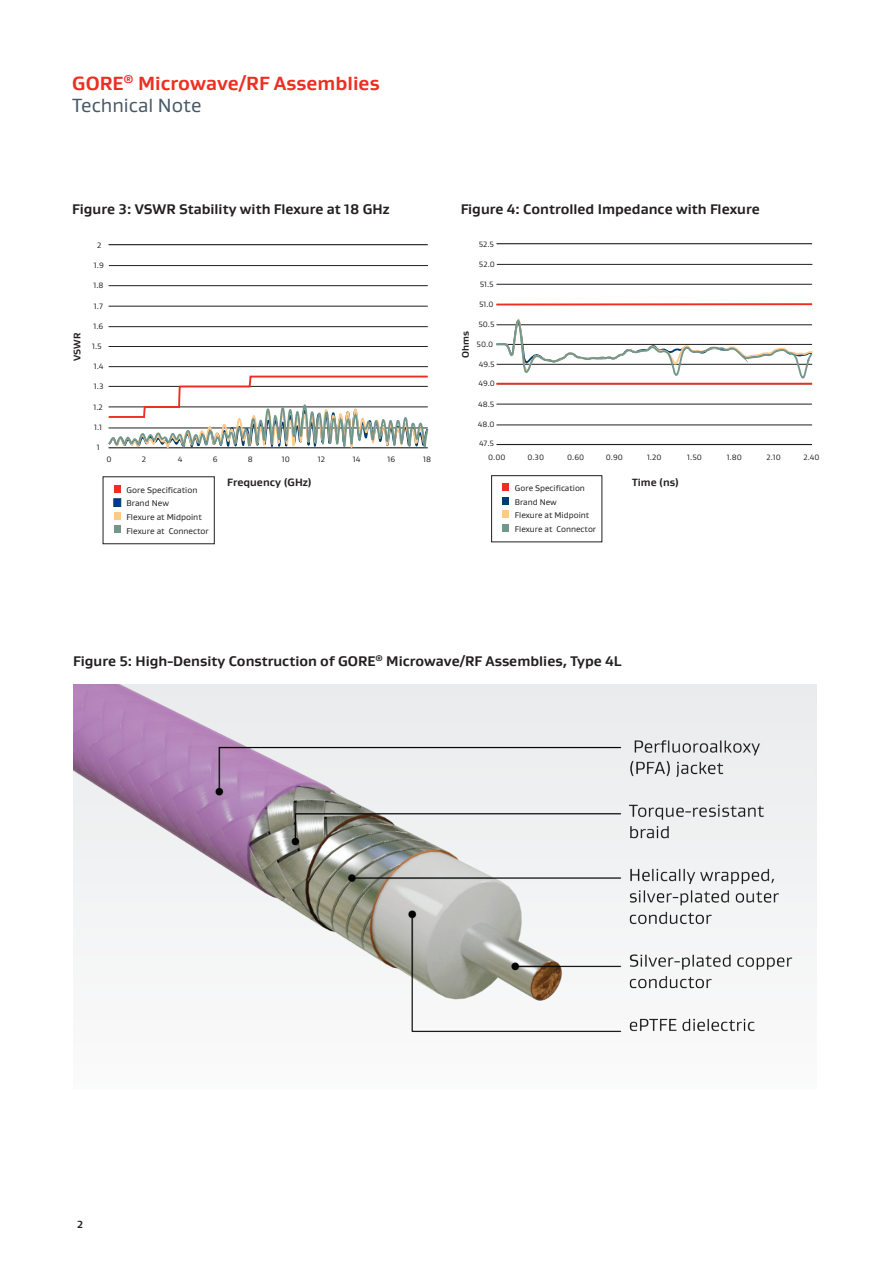
<style>
.page{position:relative;width:893px;height:1263px;background:#fff}
.page>*{position:absolute;margin:0;border:0;box-sizing:border-box;transform-origin:0 0}
.Product_Name_11_13{font:700 19.5px/22.5px "Gore Gustan";color:#ee2e22}
.Body_Subtitle_9_5_13{font:700 14.25px "Gore Gustan";color:#231f20}
.t1{font:700 10.8px "Gore Gustan";color:#231f20}
.t2{font:700 10.65px "Gore Gustan";color:#231f20}
.Legal_Text_7_8_5{font:700 10.5px "Gore Gustan";color:#231f20}
.t3{font:700 9.75px "Gore Gustan";color:#231f20}
.t4{font:700 9.6px "Gore Gustan";color:#231f20}
.t5{font:8.55px/13.8px "Gore Gustan";color:#231f20}
.t6{font:8.4px/13.6px "Gore Gustan";color:#231f20}
.t7{font:7.95px "Gore Gustan";color:#231f20}
.s1{font-weight:400;color:#475865}
</style>
<div class="page">
<div style="left:103px;top:476px;width:112px;height:68px;background:#fff;border:1px solid #231f20"></div>
<div style="left:114px;top:485px;width:7px;height:8px;background:#ee2e22"></div>
<div style="left:114px;top:512px;width:7px;height:8px;background:#fdc98c"></div>
<div style="left:114px;top:498px;width:7px;height:9px;background:#0036a0;border:1px solid #003d6a"></div>
<div style="left:114px;top:525px;width:7px;height:8px;background:#74978c"></div>
<hr style="left:109px;top:346px;width:319px;height:1px;background:#231f20">
<hr style="left:109px;top:326px;width:319px;height:1px;background:#231f20">
<hr style="left:109px;top:306px;width:319px;height:1px;background:#231f20">
<hr style="left:109px;top:285px;width:319px;height:1px;background:#231f20">
<hr style="left:109px;top:244px;width:319px;height:1px;background:#231f20">
<hr style="left:109px;top:265px;width:319px;height:1px;background:#231f20">
<hr style="left:109px;top:366px;width:319px;height:1px;background:#231f20">
<svg style="left:108px;top:375px;width:321px;height:74px"></svg>
<div style="left:491px;top:475px;width:111px;height:67px;background:#fff;border:1px solid #231f20"></div>
<div style="left:502px;top:484px;width:7px;height:7px;background:#ee2e22"></div>
<div style="left:502px;top:511px;width:7px;height:7px;background:#fdc98c"></div>
<div style="left:502px;top:497px;width:7px;height:8px;background:#003d6a"></div>
<div style="left:502px;top:524px;width:7px;height:7px;background:#74978c"></div>
<hr style="left:496px;top:444px;width:316px;height:1px;background:#231f20">
<hr style="left:496px;top:425px;width:316px;height:1px;background:#231f20">
<hr style="left:496px;top:404px;width:316px;height:1px;background:#231f20">
<hr style="left:496px;top:284px;width:316px;height:1px;background:#231f20">
<hr style="left:496px;top:243px;width:316px;height:1px;background:#231f20">
<hr style="left:497px;top:264px;width:315px;height:1px;background:#231f20">
<svg style="left:496px;top:303px;width:317px;height:82px"></svg>
<img style="left:73px;top:684px;width:744px;height:349px">
<p class="Product_Name_11_13" style="left:72px;top:71px;width:309px">GORE<sup>®</sup> Microwave/RF Assemblies<br><span class="s1">Technical Note</span></p>
<p class="Body_Subtitle_9_5_13" style="left:72px;top:200px;width:319px">Figure 3: VSWR Stability with Flexure at 18 GHz</p>
<p class="Body_Subtitle_9_5_13" style="left:461px;top:200px;width:301px">Figure 4: Controlled Impedance with Flexure</p>
<p class="t3" style="left:71px;top:361px;width:30px;rotate:-90deg">VSWR</p>
<p class="t7" style="left:97px;top:240px;width:6px">2</p>
<p class="t7" style="left:93px;top:280px;width:12px">1.8</p>
<p class="t7" style="left:94px;top:301px;width:10px">1.7</p>
<p class="t7" style="left:93px;top:321px;width:11px">1.6</p>
<p class="t7" style="left:92px;top:341px;width:11px">1.5</p>
<p class="t7" style="left:94px;top:381px;width:11px">1.3</p>
<p class="t7" style="left:93px;top:402px;width:11px">1.2</p>
<p class="t7" style="left:94px;top:422px;width:10px">1.1</p>
<p class="t7" style="left:94px;top:260px;width:11px">1.9</p>
<p class="t7" style="left:94px;top:361px;width:11px">1.4</p>
<p class="t7" style="left:97px;top:442px;width:4px">1</p>
<p class="t7" style="left:106px;top:454px;width:7px">0</p>
<p class="t7" style="left:142px;top:454px;width:6px">2</p>
<p class="t7" style="left:178px;top:454px;width:6px">4</p>
<p class="t7" style="left:213px;top:454px;width:6px">6</p>
<p class="t7" style="left:248px;top:454px;width:7px">8</p>
<p class="t7" style="left:282px;top:454px;width:10px">10</p>
<p class="t7" style="left:318px;top:454px;width:9px">12</p>
<p class="t7" style="left:353px;top:454px;width:9px">14</p>
<p class="t7" style="left:388px;top:454px;width:9px">16</p>
<p class="t7" style="left:423px;top:454px;width:10px">18</p>
<p class="t5" style="left:127px;top:482px;width:84px">Gore Specification<br>Brand New<br>Flexure at Midpoint<br>Flexure at Connector</p>
<p class="t1" style="left:227px;top:475px;width:86px">Frequency (GHz)</p>
<p class="t4" style="left:459px;top:358px;width:28px;rotate:-90deg">Ohms</p>
<p class="t7" style="left:479px;top:239px;width:17px">52.5</p>
<p class="t7" style="left:480px;top:279px;width:15px">51.5</p>
<p class="t7" style="left:479px;top:299px;width:16px">51.0</p>
<p class="t7" style="left:478px;top:319px;width:18px">50.5</p>
<p class="t7" style="left:477px;top:339px;width:18px">50.0</p>
<p class="t7" style="left:478px;top:379px;width:18px">49.0</p>
<p class="t7" style="left:478px;top:399px;width:18px">48.5</p>
<p class="t7" style="left:478px;top:419px;width:18px">48.0</p>
<p class="t7" style="left:479px;top:439px;width:16px">47.5</p>
<p class="t7" style="left:479px;top:259px;width:17px">52.0</p>
<p class="t7" style="left:479px;top:359px;width:17px">49.5</p>
<p class="t7" style="left:488px;top:452px;width:19px">0.00</p>
<p class="t7" style="left:527px;top:452px;width:18px">0.30</p>
<p class="t7" style="left:567px;top:452px;width:19px">0.60</p>
<p class="t7" style="left:606px;top:452px;width:19px">0.90</p>
<p class="t7" style="left:647px;top:452px;width:16px">1.20</p>
<p class="t7" style="left:687px;top:452px;width:16px">1.50</p>
<p class="t7" style="left:727px;top:452px;width:17px">1.80</p>
<p class="t7" style="left:766px;top:452px;width:16px">2.10</p>
<p class="t7" style="left:803px;top:452px;width:18px">2.40</p>
<p class="t6" style="left:515px;top:481px;width:83px">Gore Specification<br>Brand New<br>Flexure at Midpoint<br>Flexure at Connector</p>
<p class="t2" style="left:632px;top:475px;width:48px">Time (ns)</p>
<p class="Body_Subtitle_9_5_13" style="left:73px;top:651px;width:550px">Figure 5: High-Density Construction of GORE<sup>®</sup> Microwave/RF Assemblies, Type 4L</p>
<p class="Legal_Text_7_8_5" style="left:77px;top:1217px;width:7px">2</p>
</div>
